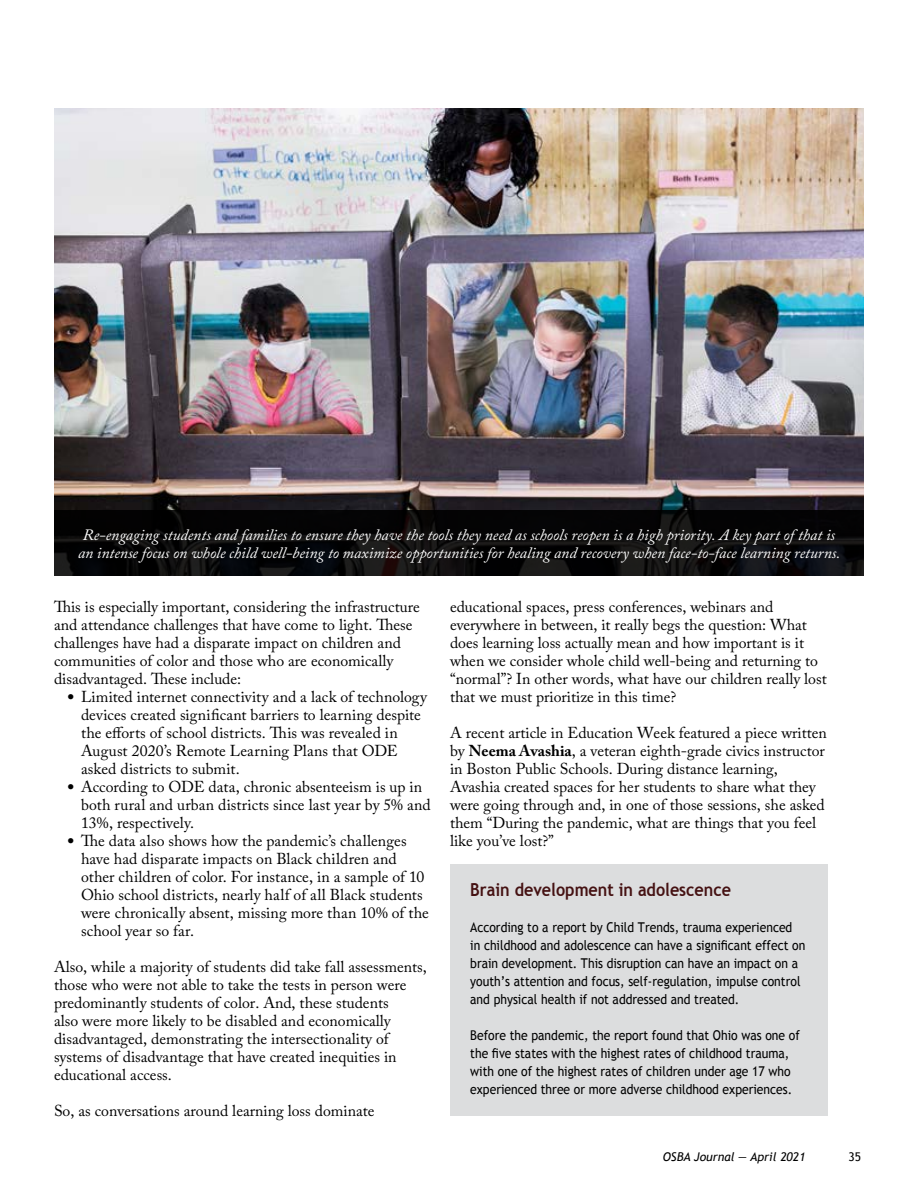
<style>
.page{position:relative;width:918px;height:1188px;background:#fff}
.page>*{position:absolute;margin:0;border:0;box-sizing:border-box;transform-origin:0 0}
.t1{font:700 18px "Trebuchet MS";color:#451112;scale:.9 1}
.t2{font:15.75px/18px "Adobe Caslon Pro";color:#000}
.t3{font:italic 15.75px/18px "Adobe Caslon Pro";color:#fff;text-align:center}
.t4{font:13.5px/18px "Trebuchet MS";color:#000;scale:.9 1}
.t5{font:italic 12px "Trebuchet MS";color:#000}
.t6{font:12px "Trebuchet MS";color:#000}
.s1{font-weight:700}
</style>
<div class="page">
<img style="left:54px;top:108px;width:810px;height:402px">
<svg style="left:54px;top:510px;width:810px;height:66px;background:#09090a"></svg>
<div style="left:450px;top:864px;width:378px;height:252px;background:#dcddde"></div>
<p class="t3" style="left:78px;top:525px;width:764px">Re-engaging students and families to ensure they have the tools they need as schools reopen is a high priority. A key part of that is an intense focus on whole child well-being to maximize opportunities for healing and recovery when face-to-face learning returns.</p>
<p class="t2" style="left:54px;top:597px;width:367px">This is especially important, considering the infrastructure and attendance challenges that have come to light. These challenges have had a disparate impact on children and communities of color and those who are economically disadvantaged. These include:</p>
<p class="t2" style="left:81px;top:687px;width:348px;text-indent:-14px">● Limited internet connectivity and a lack of technology devices created significant barriers to learning despite the efforts of school districts. This was revealed in August 2020’s Remote Learning Plans that ODE asked districts to submit.</p>
<p class="t2" style="left:81px;top:777px;width:351px;text-indent:-14px">● According to ODE data, chronic absenteeism is up in both rural and urban districts since last year by 5% and<br>13%, respectively.</p>
<p class="t2" style="left:81px;top:831px;width:349px;text-indent:-14px">● The data also shows how the pandemic’s challenges have had disparate impacts on Black children and other children of color. For instance, in a sample of 10<br>Ohio school districts, nearly half of all Black students were chronically absent, missing more than 10% of the school year so far.</p>
<p class="t2" style="left:54px;top:957px;width:374px">Also, while a majority of students did take fall assessments, those who were not able to take the tests in person were predominantly students of color. And, these students<br>also were more likely to be disabled and economically disadvantaged, demonstrating the intersectionality of systems of disadvantage that have created inequities in educational access.</p>
<p class="t2" style="left:54px;top:1101px;width:322px">So, as conversations around learning loss dominate</p>
<p class="t2" style="left:450px;top:597px;width:378px">educational spaces, press conferences, webinars and everywhere in between, it really begs the question: What does learning loss actually mean and how important is it when we consider whole child well-being and returning to “normal”? In other words, what have our children really lost that we must prioritize in this time?</p>
<p class="t2" style="left:450px;top:723px;width:378px">A recent article in Education Week featured a piece written by <span class="s1">Neema Avashia</span>, a veteran eighth-grade civics instructor in Boston Public Schools. During distance learning, Avashia created spaces for her students to share what they were going through and, in one of those sessions, she asked them “During the pandemic, what are things that you feel like you’ve lost?”</p>
<p class="t1" style="left:470px;top:878px;width:291px">Brain development in adolescence</p>
<p class="t4" style="left:470px;top:918px;width:374px">According to a report by Child Trends, trauma experienced in childhood and adolescence can have a significant effect on brain development. This disruption can have an impact on a youth’s attention and focus, self-regulation, impulse control and physical health if not addressed and treated.</p>
<p class="t4" style="left:470px;top:1026px;width:368px">Before the pandemic, the report found that Ohio was one of the five states with the highest rates of childhood trauma, with one of the highest rates of children under age 17 who experienced three or more adverse childhood experiences.</p>
<p class="t5" style="left:663px;top:1149px;width:144px">OSBA Journal — April 2021</p>
<p class="t6" style="left:848px;top:1150px;width:14px">35</p>
</div>
